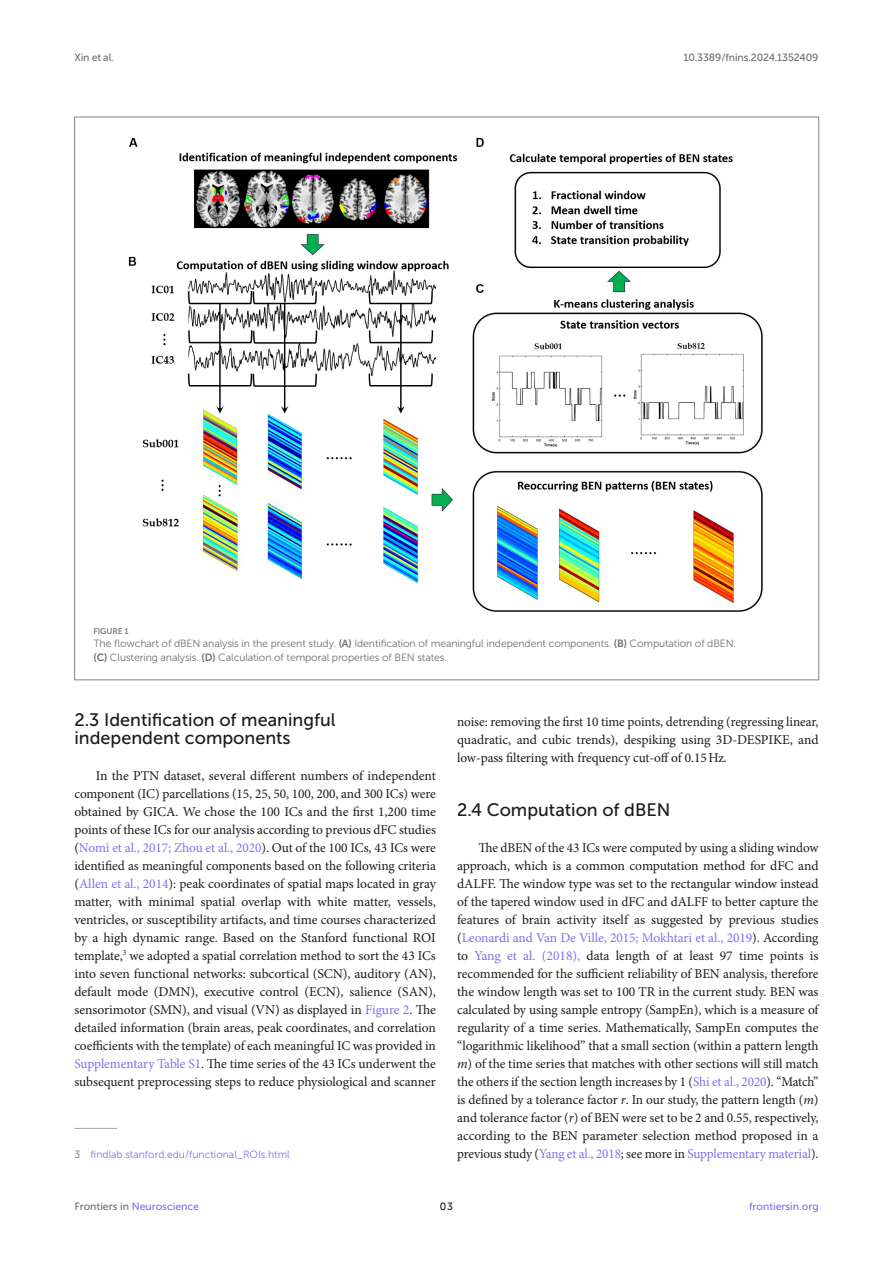
<style>
.page{position:relative;width:893px;height:1263px;background:#fff}
.page>*{position:absolute;margin:0;border:0;box-sizing:border-box;transform-origin:0 0}
.HEAD_2{font:18px/18px "Museo Sans 500";color:#1b1c1b}
.TEXT_FLUSH{font:13.5px/18px "Minion Pro";letter-spacing:-.005em;color:#1b1c1b;text-align:justify}
.FIG_LEG{font:10.5px/13.5px "Museo Sans 300";letter-spacing:-.01em;color:#706f70}
.FOOTNOTE{font:10.5px "Museo Sans 300";color:#856df0}
.t1{font:10.5px "Museo Sans 500";color:#856df0}
.t2{font:10.5px "Museo Sans 500";letter-spacing:-.015em;color:#706f70}
.t3{font:10.5px "Museo Sans 500";color:#1b1c1b}
.FIG_HD{font:8.25px "Museo Sans 700";letter-spacing:-.01em;color:#7e7f7f}
.s1{font-family:"Museo Sans 700"}
.s2{color:#856df0}
.s3{color:#706f70}
.s4{font-style:italic}
</style>
<div class="page">
<hr style="left:74px;top:1128px;width:43px;height:1px;background:#a2a3a3">
<img style="left:128px;top:137px;width:635px;height:475px">
<p class="t2" style="left:74px;top:51px;width:41px">Xin et al.</p>
<p class="t2" style="left:683px;top:51px;width:137px">10.3389/fnins.2024.1352409</p>
<p class="FIG_HD" style="left:94px;top:626px;width:37px">FIGURE 1</p>
<p class="FIG_LEG" style="left:94px;top:637px;width:644px">The flowchart of dBEN analysis in the present study. <span class="s1">(A)</span> Identification of meaningful independent components. <span class="s1">(B)</span> Computation of dBEN. <span class="s1">(C)</span> Clustering analysis. <span class="s1">(D)</span> Calculation of temporal properties of BEN states.</p>
<p class="HEAD_2" style="left:74px;top:711px;width:263px">2.3 Identification of meaningful independent components</p>
<p class="TEXT_FLUSH" style="left:74px;top:767px;width:363px;text-indent:21px">In the PTN dataset, several different numbers of independent component (IC) parcellations (15, 25, 50, 100, 200, and 300 ICs) were obtained by GICA. We chose the 100 ICs and the first 1,200 time points of these ICs for our analysis according to previous dFC studies (<span class="s2">Nomi et al., 2017; Zhou et al., 2020</span>). Out of the 100 ICs, 43 ICs were identified as meaningful components based on the following criteria (<span class="s2">Allen et al., 2014</span>): peak coordinates of spatial maps located in gray matter, with minimal spatial overlap with white matter, vessels, ventricles, or susceptibility artifacts, and time courses characterized by a high dynamic range. Based on the Stanford functional ROI template,<sup>3</sup> we adopted a spatial correlation method to sort the 43 ICs into seven functional networks: subcortical (SCN), auditory (AN), default mode (DMN), executive control (ECN), salience (SAN), sensorimotor (SMN), and visual (VN) as displayed in <span class="s2">Figure 2</span>. The detailed information (brain areas, peak coordinates, and correlation coefficients with the template) of each meaningful IC was provided in <span class="s2">Supplementary Table S1</span>. The time series of the 43 ICs underwent the subsequent preprocessing steps to reduce physiological and scanner</p>
<p class="FOOTNOTE" style="left:74px;top:1149px;width:217px"><span class="s3">3</span> findlab.stanford.edu/functional_ROIs.html</p>
<p class="TEXT_FLUSH" style="left:457px;top:713px;width:363px">noise: removing the first 10 time points, detrending (regressing linear, quadratic, and cubic trends), despiking using 3D-DESPIKE, and low-pass filtering with frequency cut-off of 0.15Hz.</p>
<p class="HEAD_2" style="left:457px;top:801px;width:215px">2.4 Computation of dBEN</p>
<p class="TEXT_FLUSH" style="left:457px;top:839px;width:363px;text-indent:21px">The dBEN of the 43 ICs were computed by using a sliding window approach, which is a common computation method for dFC and dALFF. The window type was set to the rectangular window instead of the tapered window used in dFC and dALFF to better capture the features of brain activity itself as suggested by previous studies (<span class="s2">Leonardi and Van De Ville, 2015; Mokhtari et al., 2019</span>). According to <span class="s2">Yang et al. (2018),</span> data length of at least 97 time points is recommended for the sufficient reliability of BEN analysis, therefore the window length was set to 100 TR in the current study. BEN was calculated by using sample entropy (SampEn), which is a measure of regularity of a time series. Mathematically, SampEn computes the “logarithmic likelihood” that a small section (within a pattern length <span class="s4">m</span>) of the time series that matches with other sections will still match the others if the section length increases by 1 (<span class="s2">Shi et al., 2020</span>). “Match” is defined by a tolerance factor <span class="s4">r</span>. In our study, the pattern length (<span class="s4">m</span>) and tolerance factor (<span class="s4">r</span>) of BEN were set to be 2 and 0.55, respectively, according to the BEN parameter selection method proposed in a previous study (<span class="s2">Yang et al., 2018</span>; see more in <span class="s2">Supplementary material</span>).</p>
<p class="t1" style="left:74px;top:1200px;width:126px"><span class="s3">Frontiers in</span> Neuroscience</p>
<p class="t3" style="left:440px;top:1200px;width:15px">03</p>
<p class="t1" style="left:749px;top:1200px;width:71px">frontiersin.org</p>
</div>
